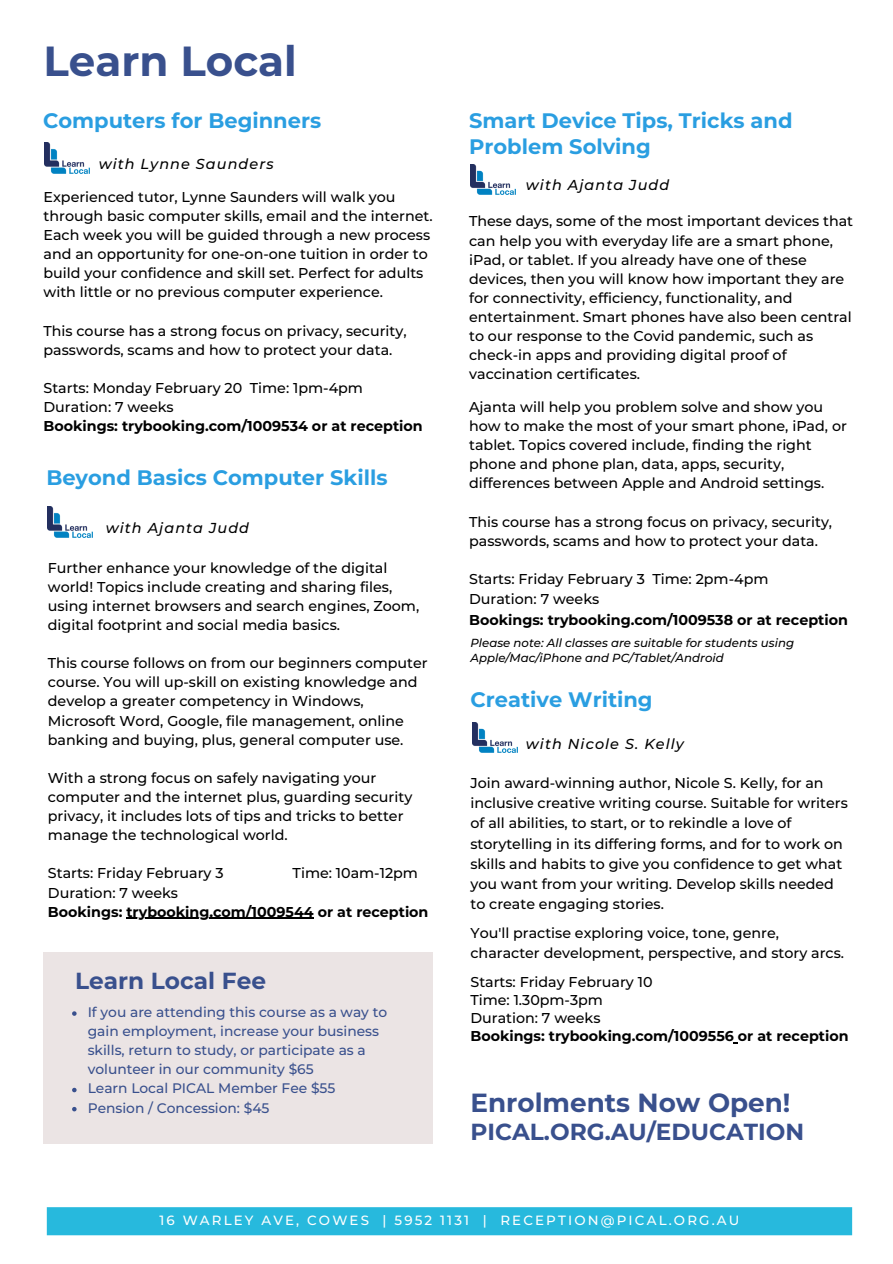
<style>
.page{position:relative;width:893px;height:1264px;background:#fff}
.page>*{position:absolute;margin:0;border:0;box-sizing:border-box;transform-origin:0 0}
.t1{font:700 42px "Montserrat";color:#39508d}
.t2{font:700 26.25px "Montserrat";color:#39508d}
.t3{font:700 23.25px "Montserrat";color:#39508d}
.t4{font:700 21px/25.8px "Montserrat";color:#2a9ee1}
.t5{font:italic 500 14.4px "Montserrat";letter-spacing:.075em;color:#000}
.t6{font:500 14.25px/19px "Montserrat";color:#000}
.t7{font:700 14.25px "Montserrat";color:#000}
.t8{font:500 13.8px/19px "Montserrat";color:#39508d}
.t9{font:500 13.35px "Montserrat";letter-spacing:.16em;color:#fff}
.t10{font:italic 500 11.7px/14.7px "Montserrat";color:#000}
</style>
<div class="page">
<img style="left:45px;top:143px;width:45px;height:30px">
<img style="left:48px;top:506px;width:45px;height:31px">
<div style="left:43px;top:952px;width:390px;height:191px;background:#ebe4e4"></div>
<img style="left:470px;top:164px;width:45px;height:31px">
<hr style="left:126px;top:917px;width:188px;height:2px;background:#000">
<svg style="left:72px;top:1011px;width:5px;height:4px"></svg>
<svg style="left:72px;top:1087px;width:5px;height:5px"></svg>
<svg style="left:72px;top:1106px;width:5px;height:5px"></svg>
<img style="left:472px;top:722px;width:45px;height:30px">
<div style="left:47px;top:1207px;width:805px;height:28px;background:#27b9dd"></div>
<h1 class="t1" style="left:44px;top:36px;width:255px">Learn Local</h1>
<h3 class="t4" style="left:43px;top:108px;width:279px">Computers for Beginners</h3>
<p class="t5" style="left:99px;top:155px;width:176px">with Lynne Saunders</p>
<p class="t6" style="left:44px;top:187px;width:390px">Experienced tutor, Lynne Saunders will walk you through basic computer skills, email and the internet.<br>Each week you will be guided through a new process and an opportunity for one-on-one tuition in order to build your confidence and skill set. Perfect for adults with little or no previous computer experience.</p>
<p class="t6" style="left:44px;top:321px;width:364px">This course has a strong focus on privacy, security, passwords, scams and how to protect your data.</p>
<p class="t6" style="left:44px;top:378px;width:321px">Starts: Monday February 20 Time: 1pm-4pm<br>Duration: 7 weeks</p>
<p class="t7" style="left:44px;top:417px;width:380px">Bookings: trybooking.com/1009534 or at reception</p>
<h3 class="t4" style="left:46px;top:464px;width:342px">Beyond Basics Computer Skills</h3>
<p class="t5" style="left:106px;top:519px;width:145px">with Ajanta Judd</p>
<p class="t6" style="left:48px;top:558px;width:373px">Further enhance your knowledge of the digital world! Topics include creating and sharing files, using internet browsers and search engines, Zoom, digital footprint and social media basics.</p>
<p class="t6" style="left:48px;top:653px;width:381px">This course follows on from our beginners computer course. You will up-skill on existing knowledge and develop a greater competency in Windows, Microsoft Word, Google, file management, online banking and buying, plus, general computer use.</p>
<p class="t6" style="left:48px;top:768px;width:366px">With a strong focus on safely navigating your computer and the internet plus, guarding security privacy, it includes lots of tips and tricks to better manage the technological world.</p>
<p class="t6" style="left:48px;top:863px;width:177px">Starts: Friday February 3</p>
<p class="t6" style="left:292px;top:863px;width:127px">Time: 10am-12pm</p>
<p class="t6" style="left:48px;top:883px;width:132px">Duration: 7 weeks</p>
<p class="t7" style="left:48px;top:902px;width:382px">Bookings: trybooking.com/1009544 or at reception</p>
<h3 class="t3" style="left:75px;top:966px;width:192px">Learn Local Fee</h3>
<p class="t8" style="left:88px;top:1002px;width:301px">If you are attending this course as a way to gain employment, increase your business skills, return to study, or participate as a volunteer in our community $65<br>Learn Local PICAL Member Fee $55<br>Pension / Concession: $45</p>
<h3 class="t4" style="left:469px;top:108px;width:325px">Smart Device Tips, Tricks and<br>Problem Solving</h3>
<p class="t5" style="left:526px;top:176px;width:145px">with Ajanta Judd</p>
<p class="t6" style="left:469px;top:212px;width:385px">These days, some of the most important devices that can help you with everyday life are a smart phone, iPad, or tablet. If you already have one of these devices, then you will know how important they are for connectivity, efficiency, functionality, and entertainment. Smart phones have also been central to our response to the Covid pandemic, such as check-in apps and providing digital proof of vaccination certificates.</p>
<p class="t6" style="left:469px;top:397px;width:379px">Ajanta will help you problem solve and show you how to make the most of your smart phone, iPad, or tablet. Topics covered include, finding the right phone and phone plan, data, apps, security, differences between Apple and Android settings.</p>
<p class="t6" style="left:469px;top:512px;width:364px">This course has a strong focus on privacy, security, passwords, scams and how to protect your data.</p>
<p class="t6" style="left:469px;top:569px;width:301px;line-height:20.2px">Starts: Friday February 3 Time: 2pm-4pm<br>Duration: 7 weeks</p>
<p class="t7" style="left:469px;top:610px;width:380px">Bookings: trybooking.com/1009538 or at reception</p>
<p class="t10" style="left:470px;top:635px;width:325px">Please note: All classes are suitable for students using<br>Apple/Mac/iPhone and PC/Tablet/Android</p>
<h3 class="t4" style="left:470px;top:686px;width:184px">Creative Writing</h3>
<p class="t5" style="left:526px;top:735px;width:159px">with Nicole S. Kelly</p>
<p class="t6" style="left:470px;top:772px;width:379px;line-height:20.2px">Join award-winning author, Nicole S. Kelly, for an inclusive creative writing course. Suitable for writers of all abilities, to start, or to rekindle a love of storytelling in its differing forms, and for to work on skills and habits to give you confidence to get what you want from your writing. Develop skills needed to create engaging stories.</p>
<p class="t6" style="left:470px;top:922px;width:375px;line-height:20.2px">You'll practise exploring voice, tone, genre, character development, perspective, and story arcs.</p>
<p class="t6" style="left:470px;top:972px;width:183px;line-height:18px">Starts: Friday February 10<br>Time: 1.30pm-3pm<br>Duration: 7 weeks</p>
<p class="t7" style="left:470px;top:1027px;width:379px">Bookings: trybooking.com/1009556 or at reception</p>
<h2 class="t2" style="left:470px;top:1086px;width:321px">Enrolments Now Open!</h2>
<h3 class="t3" style="left:470px;top:1117px;width:335px">PICAL.ORG.AU/EDUCATION</h3>
<p class="t9" style="left:159px;top:1211px;width:581px">16 WARLEY AVE, COWES | 5952 1131 | RECEPTION@PICAL.ORG.AU</p>
</div>
